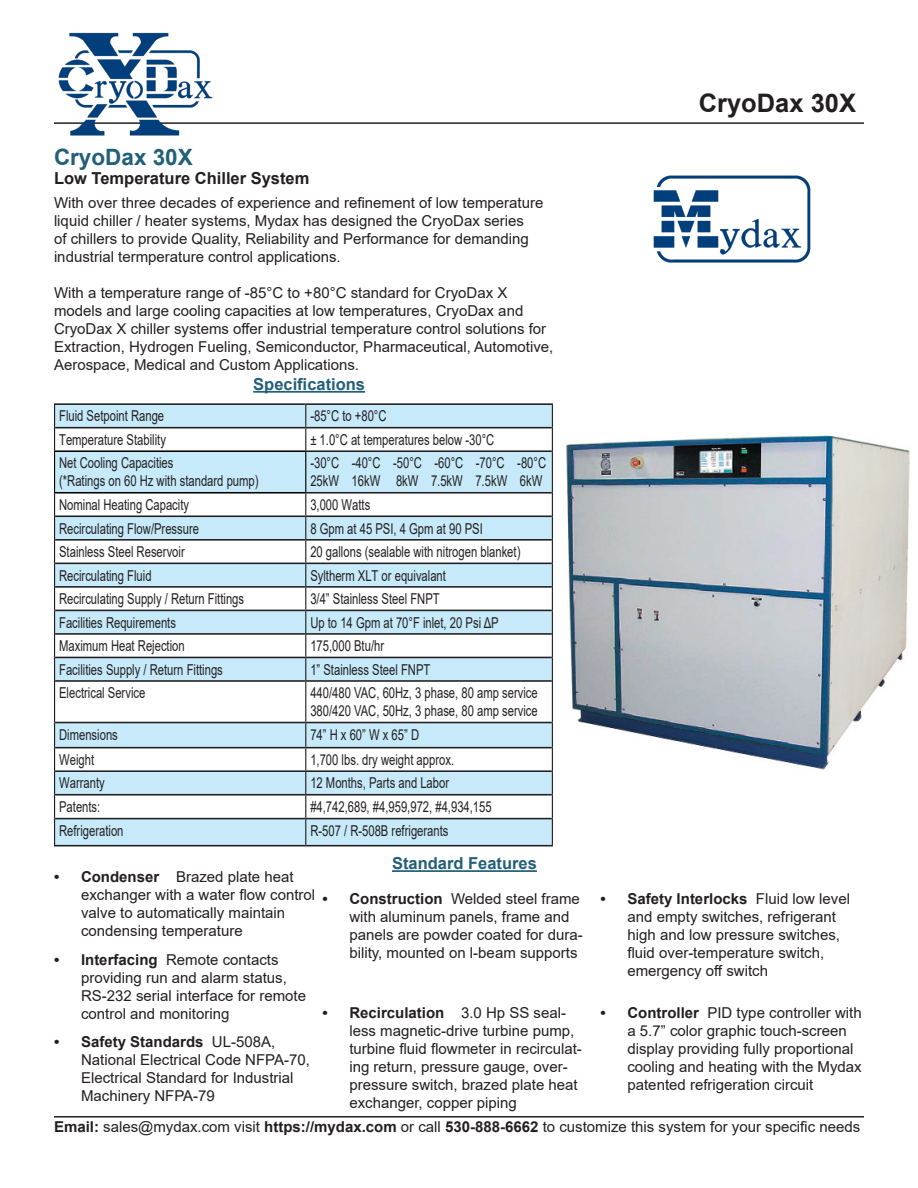
<style>
.page{position:relative;width:918px;height:1188px;background:#fff}
.page>*{position:absolute;margin:0;border:0;box-sizing:border-box;transform-origin:0 0}
.t1{font:700 25.5px "Arial";color:#231f20}
.t2{font:700 22.5px "Arial";color:#225f78}
.t3{font:700 16.5px "Arial";color:#225f78}
.t4{font:700 16.5px "Arial";color:#231f20}
.t5{font:15px/18px "Arial";color:#231f20}
.t6{font:15px/18px "Arial";color:#231f20;scale:.75 1}
.s1{font-weight:700}
</style>
<div class="page">
<hr style="left:54px;top:122px;width:810px;height:2px;background:#231f20">
<svg style="left:55px;top:405px;width:497px;height:440px;fill:#c6eafa"></svg>
<svg style="left:305px;top:405px;width:1px;height:45px"></svg>
<hr style="left:305px;top:682px;width:1px;height:40px;background:#231f20">
<svg style="left:305px;top:723px;width:1px;height:122px"></svg>
<hr style="left:55px;top:427px;width:251px;height:1px;background:#231f20">
<hr style="left:306px;top:427px;width:246px;height:1px;background:#231f20">
<hr style="left:306px;top:450px;width:246px;height:2px;background:#231f20">
<hr style="left:306px;top:492px;width:246px;height:2px;background:#231f20">
<hr style="left:55px;top:515px;width:251px;height:2px;background:#231f20">
<hr style="left:306px;top:515px;width:246px;height:2px;background:#231f20">
<hr style="left:55px;top:539px;width:251px;height:2px;background:#231f20">
<hr style="left:306px;top:539px;width:246px;height:2px;background:#231f20">
<hr style="left:55px;top:563px;width:251px;height:1px;background:#231f20">
<hr style="left:306px;top:563px;width:246px;height:1px;background:#231f20">
<hr style="left:55px;top:586px;width:251px;height:2px;background:#231f20">
<hr style="left:306px;top:586px;width:246px;height:2px;background:#231f20">
<hr style="left:55px;top:610px;width:251px;height:1px;background:#231f20">
<hr style="left:55px;top:633px;width:251px;height:2px;background:#231f20">
<hr style="left:55px;top:657px;width:251px;height:1px;background:#231f20">
<hr style="left:55px;top:680px;width:251px;height:2px;background:#231f20">
<hr style="left:55px;top:722px;width:251px;height:1px;background:#231f20">
<hr style="left:306px;top:722px;width:246px;height:1px;background:#231f20">
<hr style="left:55px;top:747px;width:251px;height:1px;background:#231f20">
<hr style="left:306px;top:747px;width:246px;height:1px;background:#231f20">
<hr style="left:55px;top:770px;width:251px;height:2px;background:#231f20">
<hr style="left:306px;top:770px;width:246px;height:2px;background:#231f20">
<hr style="left:55px;top:794px;width:251px;height:2px;background:#231f20">
<hr style="left:306px;top:794px;width:246px;height:2px;background:#231f20">
<hr style="left:55px;top:818px;width:251px;height:1px;background:#231f20">
<hr style="left:306px;top:818px;width:246px;height:1px;background:#231f20">
<hr style="left:54px;top:403px;width:252px;height:2px;background:#231f20">
<hr style="left:306px;top:403px;width:247px;height:2px;background:#231f20">
<hr style="left:54px;top:845px;width:252px;height:1px;background:#231f20">
<hr style="left:306px;top:845px;width:247px;height:1px;background:#231f20">
<svg style="left:54px;top:405px;width:1px;height:45px"></svg>
<svg style="left:552px;top:405px;width:1px;height:46px"></svg>
<hr style="left:552px;top:451px;width:1px;height:42px;background:#231f20">
<svg style="left:54px;top:494px;width:1px;height:187px"></svg>
<hr style="left:54px;top:681px;width:1px;height:42px;background:#231f20">
<hr style="left:552px;top:681px;width:1px;height:42px;background:#231f20">
<svg style="left:54px;top:723px;width:1px;height:122px"></svg>
<svg style="left:552px;top:723px;width:1px;height:122px"></svg>
<hr style="left:54px;top:450px;width:252px;height:2px;background:#000">
<hr style="left:54px;top:492px;width:252px;height:2px;background:#000">
<hr style="left:54px;top:452px;width:1px;height:40px;background:#000">
<hr style="left:305px;top:452px;width:1px;height:40px;background:#000">
<hr style="left:306px;top:610px;width:246px;height:1px;background:#231f20">
<hr style="left:306px;top:633px;width:246px;height:2px;background:#231f20">
<hr style="left:306px;top:657px;width:246px;height:1px;background:#231f20">
<hr style="left:306px;top:680px;width:246px;height:2px;background:#231f20">
<svg style="left:305px;top:494px;width:1px;height:186px"></svg>
<svg style="left:552px;top:493px;width:1px;height:188px"></svg>
<hr style="left:392px;top:870px;width:145px;height:2px;background:#225f78">
<img style="left:653px;top:175px;width:158px;height:88px">
<hr style="left:253px;top:391px;width:112px;height:2px;background:#225f78">
<hr style="left:54px;top:1116px;width:810px;height:2px;background:#231f20">
<img style="left:54px;top:32px;width:163px;height:104px">
<img style="left:566px;top:435px;width:344px;height:335px">
<p class="t2" style="left:54px;top:141px;width:140px">CryoDax 30X</p>
<p class="t4" style="left:54px;top:167px;width:257px">Low Temperature Chiller System</p>
<p class="t5" style="left:54px;top:194px;width:491px">With over three decades of experience and refinement of low temperature liquid chiller / heater systems, Mydax has designed the CryoDax series<br>of chillers to provide Quality, Reliability and Performance for demanding industrial termperature control applications.</p>
<p class="t5" style="left:54px;top:284px;width:501px">With a temperature range of -85°C to +80°C standard for CryoDax X models and large cooling capacities at low temperatures, CryoDax and CryoDax X chiller systems offer industrial temperature control solutions for Extraction, Hydrogen Fueling, Semiconductor, Pharmaceutical, Automotive, Aerospace, Medical and Custom Applications.</p>
<p class="t3" style="left:253px;top:373px;width:113px">Specifications</p>
<p class="t6" style="left:59px;top:407px;width:142px">Fluid Setpoint Range</p>
<p class="t6" style="left:310px;top:407px;width:103px">-85°C to +80°C</p>
<p class="t6" style="left:59px;top:431px;width:144px">Temperature Stability</p>
<p class="t6" style="left:310px;top:431px;width:247px">± 1.0°C at temperatures below -30°C</p>
<p class="t6" style="left:59px;top:454px;width:154px">Net Cooling Capacities</p>
<p class="t6" style="left:59px;top:472px;width:267px">(*Ratings on 60 Hz with standard pump)</p>
<p class="t6" style="left:310px;top:454px;width:316px">-30°C -40°C -50°C -60°C -70°C -80°C<br>25kW 16kW 8kW 7.5kW 7.5kW 6kW</p>
<p class="t6" style="left:59px;top:496px;width:175px">Nominal Heating Capacity</p>
<p class="t6" style="left:310px;top:496px;width:82px">3,000 Watts</p>
<p class="t6" style="left:59px;top:519px;width:188px">Recirculating Flow/Pressure</p>
<p class="t6" style="left:310px;top:519px;width:232px">8 Gpm at 45 PSI, 4 Gpm at 90 PSI</p>
<p class="t6" style="left:59px;top:543px;width:169px">Stainless Steel Reservoir</p>
<p class="t6" style="left:310px;top:543px;width:282px">20 gallons (sealable with nitrogen blanket)</p>
<p class="t6" style="left:59px;top:566px;width:125px">Recirculating Fluid</p>
<p class="t6" style="left:310px;top:566px;width:182px">Syltherm XLT or equivalant</p>
<p class="t6" style="left:59px;top:590px;width:248px">Recirculating Supply / Return Fittings</p>
<p class="t6" style="left:310px;top:590px;width:174px">3/4” Stainless Steel FNPT</p>
<p class="t6" style="left:59px;top:613px;width:157px">Facilities Requirements</p>
<p class="t6" style="left:310px;top:613px;width:253px">Up to 14 Gpm at 70°F inlet, 20 Psi ΔP</p>
<p class="t6" style="left:59px;top:637px;width:169px">Maximum Heat Rejection</p>
<p class="t6" style="left:310px;top:637px;width:100px">175,000 Btu/hr</p>
<p class="t6" style="left:59px;top:660px;width:220px">Facilities Supply / Return Fittings</p>
<p class="t6" style="left:310px;top:660px;width:162px">1” Stainless Steel FNPT</p>
<p class="t6" style="left:59px;top:684px;width:117px">Electrical Service</p>
<p class="t6" style="left:310px;top:684px;width:305px">440/480 VAC, 60Hz, 3 phase, 80 amp service</p>
<p class="t6" style="left:310px;top:702px;width:305px">380/420 VAC, 50Hz, 3 phase, 80 amp service</p>
<p class="t6" style="left:59px;top:725px;width:80px">Dimensions</p>
<p class="t6" style="left:310px;top:725px;width:147px">74” H x 60” W x 65” D</p>
<p class="t6" style="left:59px;top:751px;width:48px">Weight</p>
<p class="t6" style="left:310px;top:751px;width:193px">1,700 lbs. dry weight approx.</p>
<p class="t6" style="left:59px;top:774px;width:62px">Warranty</p>
<p class="t6" style="left:310px;top:774px;width:187px">12 Months, Parts and Labor</p>
<p class="t6" style="left:59px;top:798px;width:57px">Patents:</p>
<p class="t6" style="left:310px;top:798px;width:243px">#4,742,689, #4,959,972, #4,934,155</p>
<p class="t6" style="left:59px;top:821px;width:87px">Refrigeration</p>
<p class="t6" style="left:310px;top:821px;width:186px">R-507 / R-508B refrigerants</p>
<p class="t5" style="left:81px;top:868px;width:236px;text-indent:-27px"><span class="s1">• Condenser</span> Brazed plate heat exchanger with a water flow control valve to automatically maintain condensing temperature</p>
<p class="t5" style="left:81px;top:951px;width:227px;text-indent:-27px"><span class="s1">• Interfacing</span> Remote contacts providing run and alarm status,<br>RS-232 serial interface for remote control and monitoring</p>
<p class="t5" style="left:81px;top:1032px;width:230px;text-indent:-27px"><span class="s1">• Safety Standards</span> UL-508A,<br>National Electrical Code NFPA-70,<br>Electrical Standard for Industrial<br>Machinery NFPA-79</p>
<p class="t3" style="left:392px;top:852px;width:146px">Standard Features</p>
<p class="t5" style="left:349px;top:889px;width:235px;text-indent:-27px"><span class="s1">• Construction</span> Welded steel frame with aluminum panels, frame and panels are powder coated for dura&shy;bility, mounted on l-beam supports</p>
<p class="t5" style="left:349px;top:1004px;width:234px;text-indent:-27px"><span class="s1">• Recirculation</span> 3.0 Hp SS seal&shy;less magnetic-drive turbine pump, turbine fluid flowmeter in recirculat&shy;ing return, pressure gauge, over&shy;pressure switch, brazed plate heat exchanger, copper piping</p>
<p class="t1" style="left:699px;top:85px;width:159px">CryoDax 30X</p>
<p class="t5" style="left:627px;top:889px;width:224px;text-indent:-27px"><span class="s1">• Safety Interlocks</span> Fluid low level and empty switches, refrigerant high and low pressure switches, fluid over-temperature switch, emergency off switch</p>
<p class="t5" style="left:627px;top:1004px;width:236px;text-indent:-27px"><span class="s1">• Controller</span> PID type controller with a 5.7” color graphic touch-screen display providing fully proportional cooling and heating with the Mydax patented refrigeration circuit</p>
<p class="t5" style="left:54px;top:1117px;width:808px"><span class="s1">Email:</span> sales@mydax.com visit <span class="s1">https://mydax.com</span> or call <span class="s1">530-888-6662</span> to customize this system for your specific needs</p>
</div>
